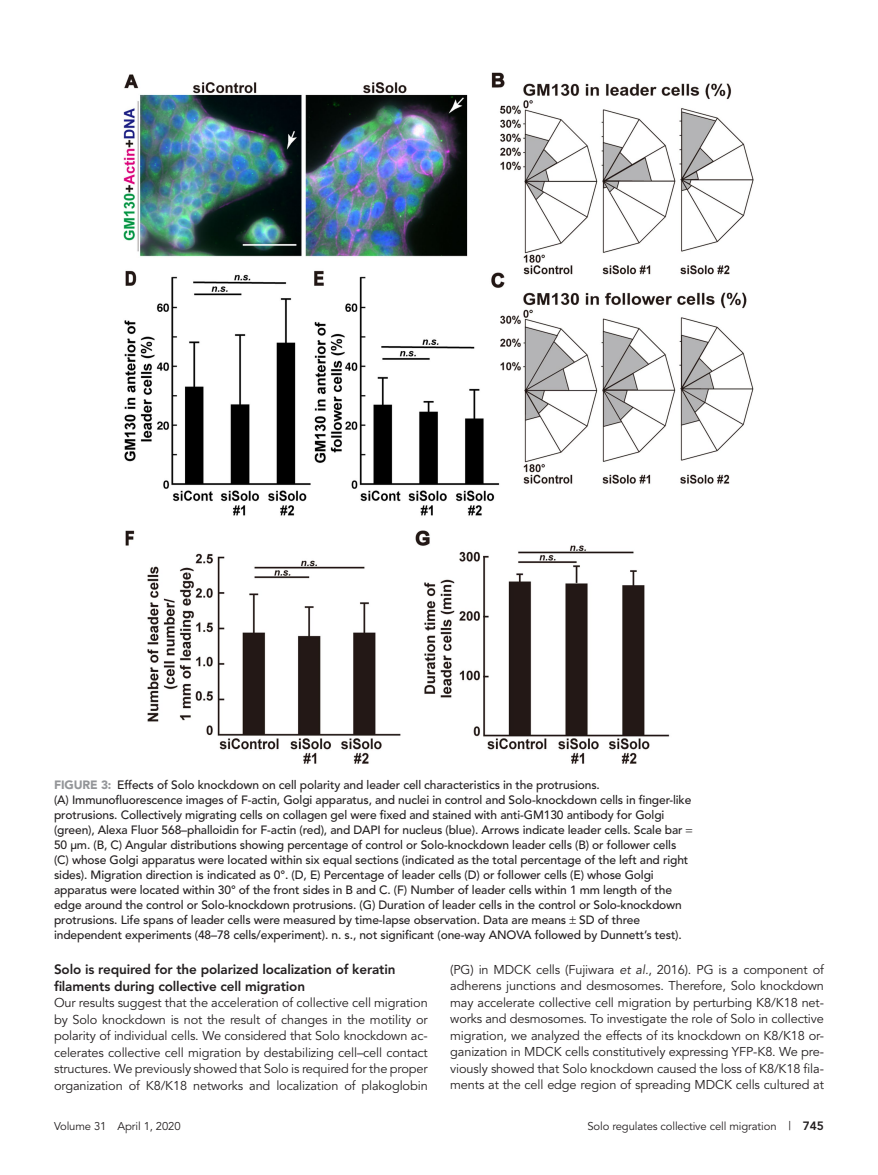
<style>
.page{position:relative;width:878px;height:1175px;background:#fff}
.page>*{position:absolute;margin:0;border:0;box-sizing:border-box;transform-origin:0 0}
.t1{font:800 13.5px/16.5px "Avenir";letter-spacing:-.01em;color:#231f20}
.ParaFL{font:12.75px/16.5px "Avenir";letter-spacing:-.01em;color:#231f20;text-align:justify}
.FigCaption_35_5p{font:500 12px/15px "Avenir";letter-spacing:-.01em;color:#231f20}
.t2{font:11.25px "Avenir";letter-spacing:-.01em;color:#231f20}
.s1{font-weight:900;color:#939598}
.s2{font-style:italic}
.s3{font-size:12px}
.s4{font-weight:800;font-size:12px}
</style>
<div class="page">
<img style="left:124px;top:72px;width:630px;height:692px">
<p class="FigCaption_35_5p" style="left:54px;top:777px;width:638px"><span class="s1">FIGURE 3:</span> Effects of Solo knockdown on cell polarity and leader cell characteristics in the protrusions.<br>(A) Immunofluorescence images of F-actin, Golgi apparatus, and nuclei in control and Solo-knockdown cells in finger-like protrusions. Collectively migrating cells on collagen gel were fixed and stained with anti-GM130 antibody for Golgi (green), Alexa Fluor 568–phalloidin for F-actin (red), and DAPI for nucleus (blue). Arrows indicate leader cells. Scale bar 50 μm. (B, C) Angular distributions showing percentage of control or Solo-knockdown leader cells (B) or follower cells (C) whose Golgi apparatus were located within six equal sections (indicated as the total percentage of the left and right sides). Migration direction is indicated as 0°. (D, E) Percentage of leader cells (D) or follower cells (E) whose Golgi apparatus were located within 30° of the front sides in B and C. (F) Number of leader cells within 1 mm length of the edge around the control or Solo-knockdown protrusions. (G) Duration of leader cells in the control or Solo-knockdown protrusions. Life spans of leader cells were measured by time-lapse observation. Data are means SD of three independent experiments (48–78 cells/experiment). n. s., not significant (one-way ANOVA followed by Dunnett’s test).</p>
<h2 class="t1" style="left:54px;top:961px;width:343px">Solo is required for the polarized localization of keratin filaments during collective cell migration</h2>
<p class="ParaFL" style="left:54px;top:995px;width:375px">Our results suggest that the acceleration of collective cell migration by Solo knockdown is not the result of changes in the motility or polarity of individual cells. We considered that Solo knockdown ac&shy;celerates collective cell migration by destabilizing cell–cell contact structures. We previously showed that Solo is required for the proper organization of K8/K18 networks and localization of plakoglobin</p>
<p class="ParaFL" style="left:450px;top:961px;width:375px">(PG) in MDCK cells (Fujiwara <span class="s2">et al.</span>, 2016). PG is a component of adherens junctions and desmosomes. Therefore, Solo knockdown may accelerate collective cell migration by perturbing K8/K18 net&shy;works and desmosomes. To investigate the role of Solo in collective migration, we analyzed the effects of its knockdown on K8/K18 or&shy;ganization in MDCK cells constitutively expressing YFP-K8. We pre&shy;viously showed that Solo knockdown caused the loss of K8/K18 fila&shy;ments at the cell edge region of spreading MDCK cells cultured at</p>
<p class="t2" style="left:54px;top:1119px;width:128px">Volume 31 April 1, 2020</p>
<p class="t2" style="left:587px;top:1119px;width:238px">Solo regulates collective cell migration <span class="s3">|</span> <span class="s4">745</span></p>
</div>
